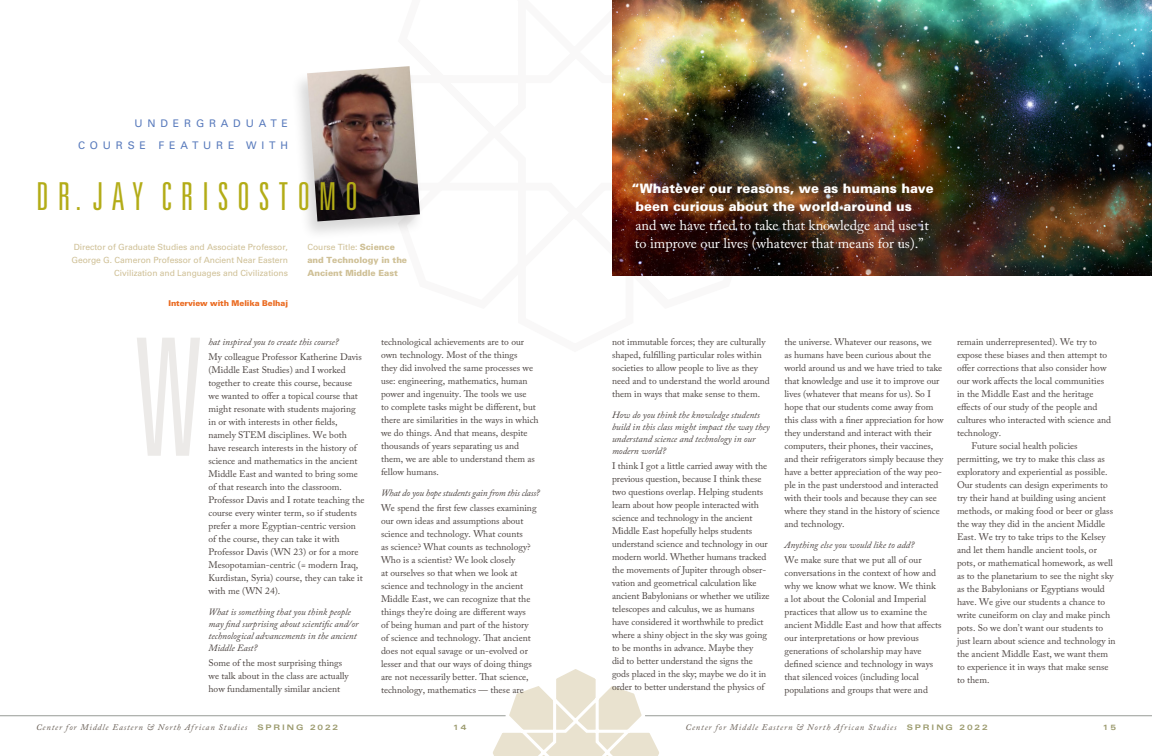
<style>
.page{position:relative;width:1152px;height:756px;background:#fff}
.page>*{position:absolute;margin:0;border:0;box-sizing:border-box;transform-origin:0 0}
.Heading_49__230{font:300 ultra-condensed 38.5px "Univers LT Std";letter-spacing:.23em;color:#b3ac17}
.CALL-OUT_Caslon{font:14.2px/18.5px "Adobe Caslon Pro";color:#fff}
.CALL-OUT_Univers{font:900 13px/18.5px "Univers LT Std";color:#fff}
.HEADING_75_Univers{font:10.5px/22px "Univers LT Std";letter-spacing:.46em;color:#587abc;text-align:right}
.Body_Text{font:9.5px/13px "Adobe Caslon Pro";color:#4a423f}
.Body_Text_w_Indent{font:9.5px/13px "Adobe Caslon Pro";color:#4a423f}
.Body_Text_Italic{font:italic 9.5px/12px "Adobe Caslon Pro";color:#4a423f}
.Body_Text_Italic-2{font:italic 9.5px "Adobe Caslon Pro";letter-spacing:-.02em;color:#4a423f}
.t1{font:italic 8.6px "Adobe Caslon Pro";letter-spacing:.105em;color:#655b52}
.Interview_Question{font:8.5px/13px "Univers LT Std";letter-spacing:-.005em;color:#cfc096;text-align:right}
.Interview_Question-2{font:900 8.5px/13px "Univers LT Std";letter-spacing:-.005em;color:#cfc096}
.Body_Text_Italic-3{font:900 8px "Univers LT Std";letter-spacing:-.01em;color:#ea6a20}
.t2{font:700 expanded 7.6px "Univers LT Std";color:#9b9a6d}
.s1{font-weight:400}
.s2{font-family:"Univers LT Std";font-weight:700;font-style:normal;font-stretch:expanded;font-size:7.6px;color:#9b9a6d}
</style>
<div class="page">
<hr style="left:0;top:716px;width:1152px;height:1px;background:#989c97">
<svg style="left:487px;top:669px;width:178px;height:87px"></svg>
<div style="left:291px;top:65px;width:134px;height:177px;background:#000;opacity:.16"></div>
<img style="left:307px;top:66px;width:113px;height:155px">
<svg style="left:137px;top:338px;width:63px;height:118px"></svg>
<img style="left:612px;top:0;width:540px;height:276px">
<p class="HEADING_75_Univers" style="left:78px;top:112px;width:211px">UNDERGRADUATE<br>COURSE FEATURE WITH</p>
<p class="Heading_49__230" style="left:36px;top:176px;width:323px">DR.JAY CRISOSTOMO</p>
<p class="Interview_Question" style="left:71px;top:241px;width:218px">Director of Graduate Studies and Associate Professor,<br>George G. Cameron Professor of Ancient Near Eastern<br>Civilization and Languages and Civilizations</p>
<p class="Body_Text_Italic-3" style="left:168px;top:298px;width:121px">Interview with Melika Belhaj</p>
<p class="Interview_Question-2" style="left:307px;top:241px;width:101px"><span class="s1">Course Title:</span> Science and Technology in the<br>Ancient Middle East</p>
<p class="Body_Text_Italic" style="left:208px;top:335px;width:132px">hat inspired you to create this course?</p>
<p class="Body_Text" style="left:208px;top:350px;width:158px">My colleague Professor Katherine Davis (Middle East Studies) and I worked together to create this course, because we wanted to offer a topical course that might resonate with students majoring in or with interests in other fields, namely STEM disciplines. We both have research interests in the history of science and mathematics in the ancient Middle East and wanted to bring some of that research into the classroom.<br>Professor Davis and I rotate teaching the course every winter term, so if students prefer a more Egyptian-centric version of the course, they can take it with Professor Davis (WN 23) or for a more Mesopotamian-centric (= modern Iraq, Kurdistan, Syria) course, they can take it with me (WN 24).</p>
<p class="Body_Text_Italic" style="left:208px;top:606px;width:152px">What is something that you think people may find surprising about scientific and/or technological advancements in the ancient Middle East?</p>
<p class="Body_Text" style="left:208px;top:657px;width:142px">Some of the most surprising things we talk about in the class are actually how fundamentally similar ancient</p>
<p class="Body_Text" style="left:381px;top:335px;width:159px">technological achievements are to our own technology. Most of the things<br>they did involved the same processes we use: engineering, mathematics, human power and ingenuity. The tools we use<br>to complete tasks might be different, but there are similarities in the ways in which we do things. And that means, despite thousands of years separating us and them, we are able to understand them as fellow humans.</p>
<p class="Body_Text_Italic-2" style="left:381px;top:488px;width:161px">What do you hope students gain from this class?</p>
<p class="Body_Text" style="left:381px;top:502px;width:157px">We spend the first few classes examining our own ideas and assumptions about science and technology. What counts<br>as science? What counts as technology?<br>Who is a scientist? We look closely<br>at ourselves so that when we look at science and technology in the ancient Middle East, we can recognize that the things they’re doing are different ways<br>of being human and part of the history of science and technology. That ancient does not equal savage or un-evolved or lesser and that our ways of doing things are not necessarily better. That science, technology, mathematics — these are</p>
<p class="CALL-OUT_Univers" style="left:635px;top:179px;width:300px;text-indent:-4px">“Whatever our reasons, we as humans have been curious about the world around us</p>
<p class="CALL-OUT_Caslon" style="left:635px;top:215px;width:296px">and we have tried to take that knowledge and use it to improve our lives (whatever that means for us).”</p>
<p class="Body_Text" style="left:612px;top:335px;width:159px">not immutable forces; they are culturally shaped, fulfilling particular roles within societies to allow people to live as they need and to understand the world around them in ways that make sense to them.</p>
<p class="Body_Text_Italic" style="left:612px;top:409px;width:159px">How do you think the knowledge students build in this class might impact the way they understand science and technology in our modern world?</p>
<p class="Body_Text" style="left:612px;top:460px;width:159px">I think I got a little carried away with the previous question, because I think these two questions overlap. Helping students learn about how people interacted with science and technology in the ancient Middle East hopefully helps students understand science and technology in our modern world. Whether humans tracked the movements of Jupiter through obser&shy;vation and geometrical calculation like ancient Babylonians or whether we utilize telescopes and calculus, we as humans have considered it worthwhile to predict where a shiny object in the sky was going to be months in advance. Maybe they<br>did to better understand the signs the gods placed in the sky; maybe we do it in order to better understand the physics of</p>
<p class="Body_Text" style="left:784px;top:335px;width:161px">the universe. Whatever our reasons, we<br>as humans have been curious about the world around us and we have tried to take that knowledge and use it to improve our lives (whatever that means for us). So I hope that our students come away from this class with a finer appreciation for how they understand and interact with their computers, their phones, their vaccines, and their refrigerators simply because they have a better appreciation of the way peo&shy;ple in the past understood and interacted with their tools and because they can see where they stand in the history of science and technology.</p>
<p class="Body_Text_Italic" style="left:784px;top:539px;width:132px">Anything else you would like to add?</p>
<p class="Body_Text" style="left:784px;top:554px;width:159px">We make sure that we put all of our conversations in the context of how and why we know what we know. We think a lot about the Colonial and Imperial practices that allow us to examine the ancient Middle East and how that affects our interpretations or how previous generations of scholarship may have defined science and technology in ways that silenced voices (including local populations and groups that were and</p>
<p class="Body_Text" style="left:957px;top:335px;width:156px">remain underrepresented). We try to expose these biases and then attempt to offer corrections that also consider how our work affects the local communities in the Middle East and the heritage effects of our study of the people and cultures who interacted with science and technology.</p>
<p class="Body_Text_w_Indent" style="left:957px;top:439px;width:160px;text-indent:15px">Future social health policies permitting, we try to make this class as exploratory and experiential as possible.<br>Our students can design experiments to try their hand at building using ancient methods, or making food or beer or glass the way they did in the ancient Middle East. We try to take trips to the Kelsey and let them handle ancient tools, or pots, or mathematical homework, as well as to the planetarium to see the night sky as the Babylonians or Egyptians would have. We give our students a chance to write cuneiform on clay and make pinch pots. So we don’t want our students to just learn about science and technology in the ancient Middle East, we want them to experience it in ways that make sense to them.</p>
<p class="t1" style="left:36px;top:722px;width:304px">Center for Middle Eastern &amp; North African Studies <span class="s2">SPRING 2022</span></p>
<p class="t2" style="left:453px;top:723px;width:15px">1 4</p>
<p class="t1" style="left:685px;top:722px;width:304px">Center for Middle Eastern &amp; North African Studies <span class="s2">SPRING 2022</span></p>
<p class="t2" style="left:1103px;top:723px;width:15px">1 5</p>
</div>
